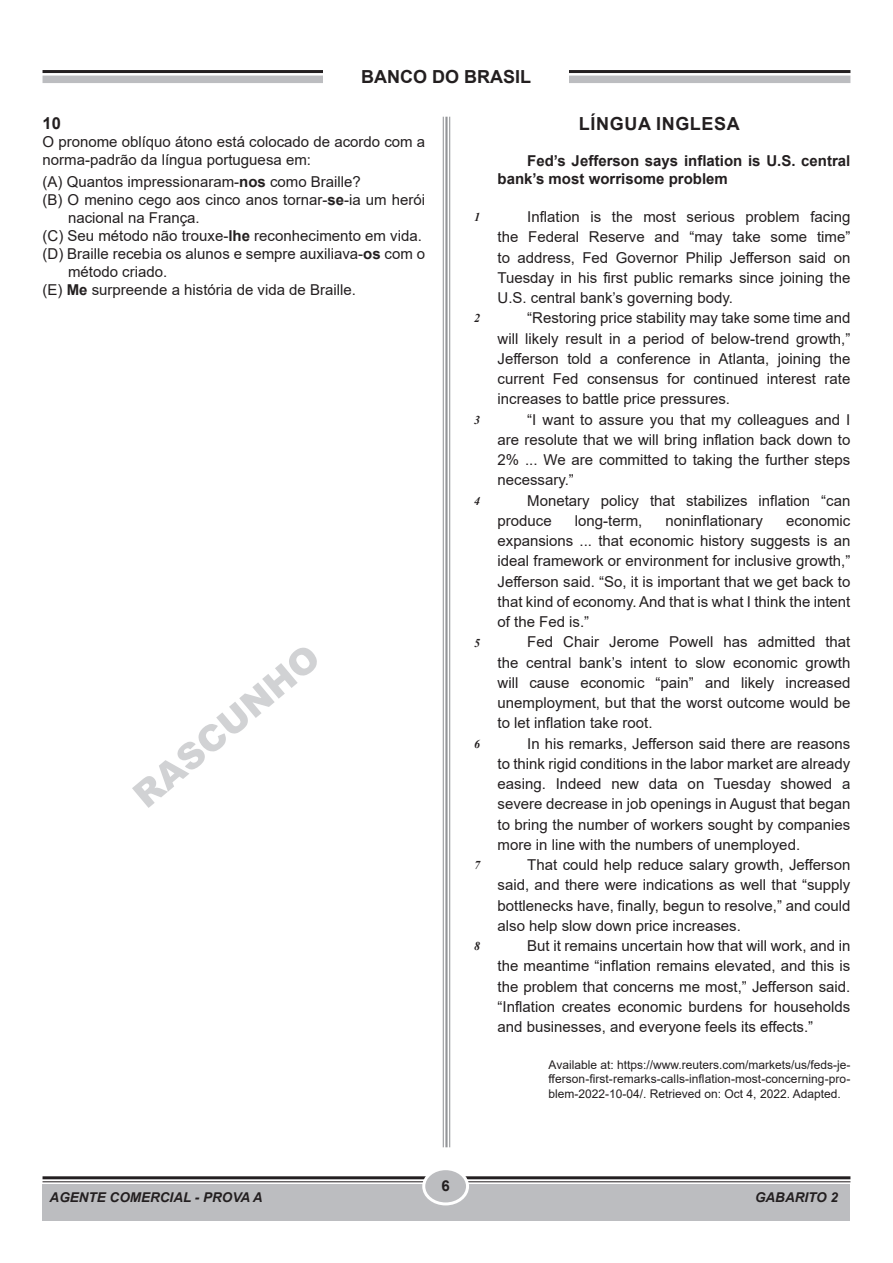
<style>
.page{position:relative;width:893px;height:1263px;background:#fff}
.page>*{position:absolute;margin:0;border:0;box-sizing:border-box;transform-origin:0 0}
.RASCUNHO_GRANDE{font:900 36px "Arial";color:#d1d2d4}
.TÍTULO{font:700 18px "Arial";color:#231f20}
.TÍTULO-2{font:700 18px "Arial";letter-spacing:.035em;color:#231f20}
.NÚMERO{font:700 16.5px "Arial";color:#231f20}
.TEXTO_NUMERADO_INGLÊ{font:15px/20.2px "Arial";color:#231f20;text-align:justify}
.OPÇÕES{font:15px/18px "Arial";color:#231f20}
.TEXTO{font:15px/18px "Arial";color:#231f20}
.TEXTO_NUMERADO_INGLÊ-2{font:700 15px/18px "Arial";color:#231f20}
.OPÇÃO_A{font:15px "Arial";color:#231f20}
.t1{font:italic 700 13.5px "Arial";color:#231f20}
.RODAPÉ{font:12px/14.4px "Arial";color:#231f20;text-align:justify}
.NÚMERO_DE_PARAGRAFO{font:italic 700 12px "Times New Roman";color:#231f20}
.s1{font-weight:700}
</style>
<div class="page">
<hr style="left:43px;top:1176px;width:807px;height:3px;background:#231f20">
<hr style="left:43px;top:1181px;width:807px;height:1px;background:#231f20">
<div style="left:43px;top:1184px;width:807px;height:36px;background:#bcbdc0"></div>
<div style="left:424px;top:1169px;width:43px;height:35px;background:#bcbdc0;border-radius:50%"></div>
<div style="left:422px;top:1167px;width:47px;height:38px;border:3px solid #fff;border-radius:50%"></div>
<hr style="left:449px;top:117px;width:1px;height:1030px;background:#939598">
<hr style="left:445px;top:117px;width:3px;height:1030px;background:#939598">
<hr style="left:443px;top:117px;width:1px;height:1030px;background:#939598">
<hr style="left:43px;top:70px;width:807px;height:3px;background:#231f20">
<div style="left:43px;top:76px;width:807px;height:7px;background:#bcbdc0"></div>
<div style="left:324px;top:43px;width:245px;height:60px;background:#fff"></div>
<p class="TÍTULO" style="left:361px;top:64px;width:171px">BANCO DO BRASIL</p>
<p class="NÚMERO" style="left:43px;top:111px;width:20px">10</p>
<p class="TEXTO" style="left:43px;top:132px;width:384px">O pronome oblíquo átono está colocado de acordo com a norma-padrão da língua portuguesa em:</p>
<p class="OPÇÕES" style="left:43px;top:173px;width:320px">(A) Quantos impressionaram-<span class="s1">nos</span> como Braille?</p>
<p class="OPÇÕES" style="left:68px;top:191px;width:359px;text-indent:-26px">(B) O menino cego aos cinco anos tornar-<span class="s1">se</span>-ia um herói nacional na França.</p>
<p class="OPÇÕES" style="left:43px;top:227px;width:381px">(C) Seu método não trouxe-<span class="s1">lhe</span> reconhecimento em vida.</p>
<p class="OPÇÕES" style="left:68px;top:245px;width:359px;text-indent:-26px">(D) Braille recebia os alunos e sempre auxiliava-<span class="s1">os</span> com o método criado.</p>
<p class="OPÇÃO_A" style="left:43px;top:279px;width:315px">(E) <span class="s1">Me</span> surpreende a história de vida de Braille.</p>
<p class="RASCUNHO_GRANDE" style="left:121px;top:780px;width:231px;rotate:-40deg">RASCUNHO</p>
<p class="NÚMERO_DE_PARAGRAFO" style="left:474px;top:209px;width:7px">1</p>
<p class="NÚMERO_DE_PARAGRAFO" style="left:474px;top:310px;width:7px">2</p>
<p class="NÚMERO_DE_PARAGRAFO" style="left:474px;top:411px;width:7px">3</p>
<p class="NÚMERO_DE_PARAGRAFO" style="left:474px;top:492px;width:7px">4</p>
<p class="NÚMERO_DE_PARAGRAFO" style="left:474px;top:634px;width:7px">5</p>
<p class="NÚMERO_DE_PARAGRAFO" style="left:474px;top:735px;width:7px">6</p>
<p class="NÚMERO_DE_PARAGRAFO" style="left:474px;top:857px;width:7px">7</p>
<p class="NÚMERO_DE_PARAGRAFO" style="left:474px;top:938px;width:7px">8</p>
<p class="TÍTULO-2" style="left:579px;top:111px;width:162px">LÍNGUA INGLESA</p>
<p class="TEXTO_NUMERADO_INGLÊ-2" style="left:497px;top:152px;width:354px;text-indent:30px">Fed’s Jefferson says inflation is U.S. central bank’s most worrisome problem</p>
<p class="TEXTO_NUMERADO_INGLÊ" style="left:497px;top:207px;width:354px;text-indent:30px">Inflation is the most serious problem facing the Federal Reserve and “may take some time” to address, Fed Governor Philip Jefferson said on Tuesday in his first public remarks since joining the U.S. central bank’s governing body.</p>
<p class="TEXTO_NUMERADO_INGLÊ" style="left:497px;top:308px;width:354px;text-indent:30px">“Restoring price stability may take some time and will likely result in a period of below-trend growth,” Jefferson told a conference in Atlanta, joining the current Fed consensus for continued interest rate increases to battle price pressures.</p>
<p class="TEXTO_NUMERADO_INGLÊ" style="left:497px;top:409px;width:354px;text-indent:30px">“I want to assure you that my colleagues and I are resolute that we will bring inflation back down to 2% ... We are committed to taking the further steps necessary.”</p>
<p class="TEXTO_NUMERADO_INGLÊ" style="left:497px;top:490px;width:354px;text-indent:30px">Monetary policy that stabilizes inflation “can produce</p>
<p class="TEXTO_NUMERADO_INGLÊ" style="left:575px;top:510px;width:69px">long-term,</p>
<p class="TEXTO_NUMERADO_INGLÊ" style="left:665px;top:510px;width:99px">noninflationary</p>
<p class="TEXTO_NUMERADO_INGLÊ" style="left:497px;top:510px;width:354px;text-indent:289px">economic expansions ... that economic history suggests is an ideal framework or environment for inclusive growth,” Jefferson said. “So, it is important that we get back to that kind of economy. And that is what I think the intent of the Fed is.”</p>
<p class="TEXTO_NUMERADO_INGLÊ" style="left:497px;top:632px;width:354px;text-indent:30px">Fed Chair Jerome Powell has admitted that the central bank’s intent to slow economic growth will cause economic “pain” and likely increased unemployment, but that the worst outcome would be to let inflation take root.</p>
<p class="TEXTO_NUMERADO_INGLÊ" style="left:497px;top:733px;width:354px;text-indent:30px">In his remarks, Jefferson said there are reasons to think rigid conditions in the labor market are already easing. Indeed new data on Tuesday showed a severe decrease in job openings in August that began to bring the number of workers sought by companies more in line with the numbers of unemployed.</p>
<p class="TEXTO_NUMERADO_INGLÊ" style="left:497px;top:855px;width:354px;text-indent:30px">That could help reduce salary growth, Jefferson said, and there were indications as well that “supply bottlenecks have, finally, begun to resolve,” and could also help slow down price increases.</p>
<p class="TEXTO_NUMERADO_INGLÊ" style="left:497px;top:936px;width:354px;text-indent:30px">But it remains uncertain how that will work, and in the meantime “inflation remains elevated, and this is the problem that concerns me most,” Jefferson said. “Inflation creates economic burdens for households and businesses, and everyone feels its effects.”</p>
<p class="RODAPÉ" style="left:549px;top:1057px;width:303px">Available at: https://www.reuters.com/markets/us/feds-je&shy;fferson-first-remarks-calls-inflation-most-concerning-pro&shy;blem-2022-10-04/. Retrieved on: Oct 4, 2022. Adapted.</p>
<p class="t1" style="left:50px;top:1188px;width:215px">AGENTE COMERCIAL - PROVA A</p>
<p class="TEXTO_NUMERADO_INGLÊ-2" style="left:441px;top:1176px;width:10px">6</p>
<p class="t1" style="left:755px;top:1188px;width:85px">GABARITO 2</p>
</div>
